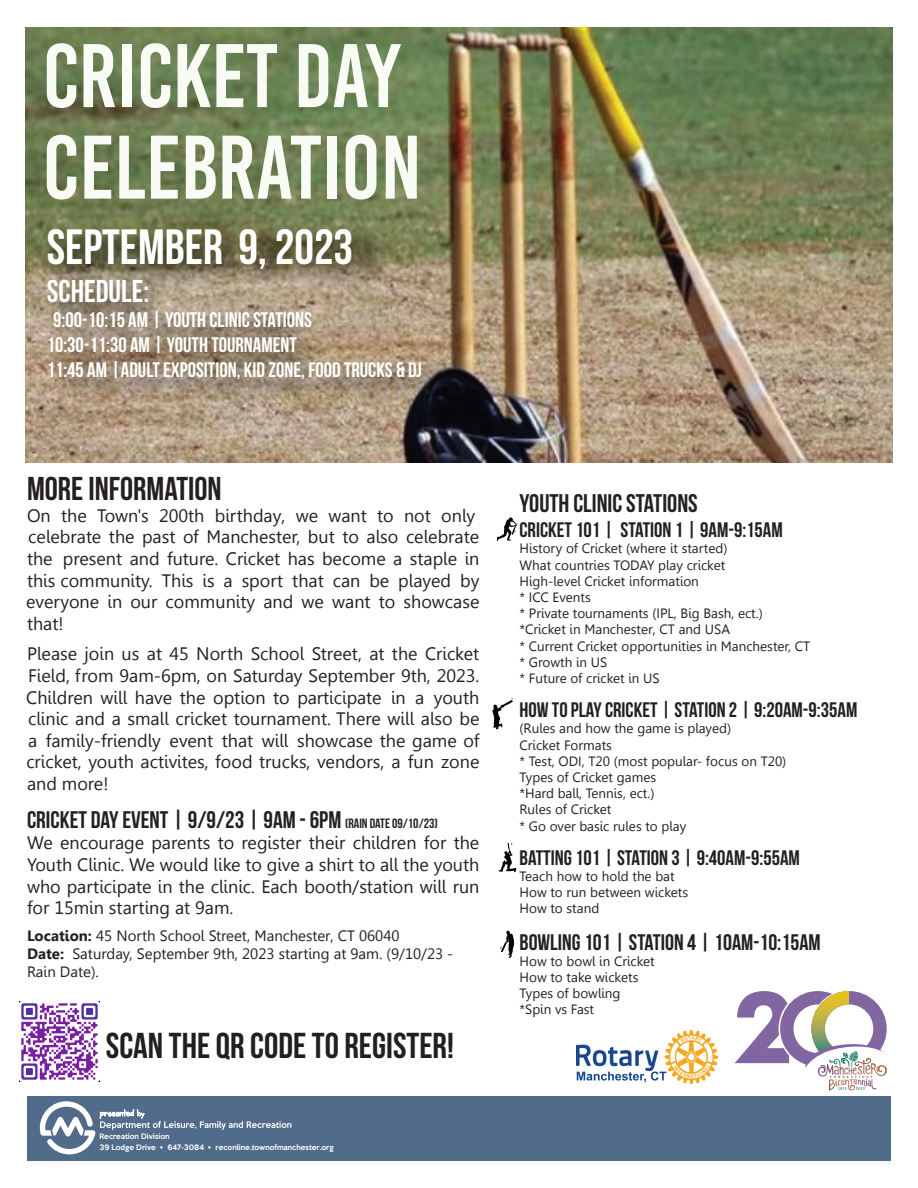
<style>
.page{position:relative;width:918px;height:1188px;background:#fff}
.page>*{position:absolute;margin:0;border:0;box-sizing:border-box;transform-origin:0 0}
.t1{font:90px/91.5px "Bebas Kai";color:#f9fcf5}
.t2{font:49.5px "Bebas Neue";color:#fff}
.t3{font:36px "Bebas Neue";color:#231f20}
.t4{font:33px "Bebas Neue";color:#242021}
.t5{font:31.5px "Bebas Neue";color:#fff}
.t6{font:25.5px "Bebas Neue";color:#242021}
.t7{font:24px "Bebas Neue";color:#242021}
.t8{font:22.5px "Bebas Neue";color:#242021}
.t9{font:21px "Bebas Neue";color:#fff}
.t10{font:21px "Bebas Neue";color:#242021}
.t11{font:18px "Gisha";color:#242021}
.t12{font:15px "Gisha";color:#242021}
.t13{font:13.5px "Gisha";color:#242021}
.t14{font:500 6.9px/10.6px "Keep Calm";color:#fff}
.s1{font-size:13.5px}
.s2{font-weight:700}
</style>
<div class="page">
<img style="left:26px;top:27px;width:866px;height:435px">
<div style="left:27px;top:1097px;width:864px;height:64px;background:#516c8a"></div>
<svg style="left:40px;top:1101px;width:251px;height:53px"></svg>
<img style="left:835px;top:1079px;width:32px;height:12px">
<svg style="left:838px;top:1087px;width:9px;height:3px"></svg>
<svg style="left:856px;top:1087px;width:9px;height:3px"></svg>
<svg style="left:735px;top:991px;width:152px;height:87px"></svg>
<svg style="left:497px;top:517px;width:20px;height:25px"></svg>
<svg style="left:498px;top:842px;width:18px;height:31px"></svg>
<svg style="left:500px;top:930px;width:14px;height:28px"></svg>
<svg style="left:492px;top:698px;width:21px;height:31px"></svg>
<img style="left:35px;top:209px;width:444px;height:253px">
<img style="left:577px;top:1030px;width:141px;height:53px">
<svg style="left:577px;top:1071px;width:89px;height:11px"></svg>
<img style="left:19px;top:1001px;width:81px;height:80px">
<h1 class="t1" style="left:43px;top:31px;width:381px">CRICKET DAY<br>CELEBRATION</h1>
<h2 class="t2" style="left:47px;top:220px;width:308px">SEPTEMBER 9, 2023</h2>
<h3 class="t5" style="left:47px;top:273px;width:104px">SCHEDULE:</h3>
<p class="t9" style="left:53px;top:308px;width:260px">9:00-10:15 AM | YOUTH CLINIC STATIONS</p>
<p class="t9" style="left:47px;top:333px;width:252px">10:30-11:30 AM | YOUTH TOURNAMENT</p>
<p class="t9" style="left:47px;top:358px;width:377px">11:45 AM |ADULT EXPOSITION, KID ZONE, FOOD TRUCKS &amp; DJ</p>
<h3 class="t4" style="left:27px;top:471px;width:196px">MORE INFORMATION</h3>
<p class="t11" style="left:27px;top:505px;width:450px">On the Town's 200th birthday, we want to not only</p>
<p class="t11" style="left:28px;top:527px;width:452px">celebrate the past of Manchester, but to also celebrate</p>
<p class="t11" style="left:27px;top:548px;width:454px">the present and future. Cricket has become a staple in</p>
<p class="t11" style="left:27px;top:570px;width:454px">this community. This is a sport that can be played by</p>
<p class="t11" style="left:26px;top:592px;width:455px">everyone in our community and we want to showcase</p>
<p class="t11" style="left:27px;top:613px;width:38px">that!</p>
<p class="t11" style="left:27px;top:644px;width:454px">Please join us at 45 North School Street, at the Cricket</p>
<p class="t11" style="left:28px;top:665px;width:453px">Field, from 9am-6pm, on Saturday September 9th, 2023.</p>
<p class="t11" style="left:26px;top:687px;width:455px">Children will have the option to participate in a youth</p>
<p class="t11" style="left:28px;top:709px;width:453px">clinic and a small cricket tournament. There will also be</p>
<p class="t11" style="left:28px;top:730px;width:453px">a family-friendly event that will showcase the game of</p>
<p class="t11" style="left:26px;top:752px;width:455px">cricket, youth activites, food trucks, vendors, a fun zone</p>
<p class="t11" style="left:27px;top:773px;width:83px">and more!</p>
<h3 class="t7" style="left:27px;top:806px;width:412px">CRICKET DAY EVENT | 9/9/23 | 9AM - 6PM <span class="s1">(RAIN DATE 09/10/23)</span></h3>
<p class="t11" style="left:27px;top:833px;width:454px">We encourage parents to register their children for the</p>
<p class="t11" style="left:27px;top:854px;width:454px">Youth Clinic. We would like to give a shirt to all the youth</p>
<p class="t11" style="left:27px;top:876px;width:454px">who participate in the clinic. Each booth/station will run</p>
<p class="t11" style="left:27px;top:898px;width:208px">for 15min starting at 9am.</p>
<p class="t12" style="left:27px;top:927px;width:374px"><span class="s2">Location:</span> 45 North School Street, Manchester, CT 06040</p>
<p class="t12" style="left:27px;top:945px;width:428px"><span class="s2">Date:</span> Saturday, September 9th, 2023 starting at 9am. (9/10/23 -</p>
<p class="t12" style="left:27px;top:963px;width:73px">Rain Date).</p>
<h3 class="t3" style="left:106px;top:1026px;width:350px">SCAN THE QR CODE TO REGISTER!</h3>
<p class="t14" style="left:99px;top:1130px;width:236px">Recreation Division<br>39 Lodge Drive • 647-3084 • reconline.townofmanchester.org</p>
<h3 class="t6" style="left:520px;top:489px;width:180px">YOUTH CLINIC STATIONS</h3>
<p class="t10" style="left:520px;top:519px;width:265px">CRICKET 101 | STATION 1 | 9AM-9:15AM</p>
<p class="t13" style="left:520px;top:541px;width:209px">History of Cricket (where it started)</p>
<p class="t13" style="left:520px;top:557px;width:207px">What countries TODAY play cricket</p>
<p class="t13" style="left:520px;top:573px;width:181px">High-level Cricket information</p>
<p class="t13" style="left:520px;top:590px;width:73px">* ICC Events</p>
<p class="t13" style="left:520px;top:606px;width:245px">* Private tournaments (IPL, Big Bash, ect.)</p>
<p class="t13" style="left:520px;top:622px;width:212px">*Cricket in Manchester, CT and USA</p>
<p class="t13" style="left:520px;top:638px;width:292px">* Current Cricket opportunities in Manchester, CT</p>
<p class="t13" style="left:520px;top:654px;width:89px">* Growth in US</p>
<p class="t13" style="left:520px;top:671px;width:142px">* Future of cricket in US</p>
<p class="t10" style="left:520px;top:699px;width:339px">HOW TO PLAY CRICKET | STATION 2 | 9:20AM-9:35AM</p>
<p class="t13" style="left:520px;top:721px;width:213px">(Rules and how the game is played)</p>
<p class="t13" style="left:520px;top:737px;width:94px">Cricket Formats</p>
<p class="t13" style="left:520px;top:753px;width:268px">* Test, ODI, T20 (most popular- focus on T20)</p>
<p class="t13" style="left:520px;top:770px;width:138px">Types of Cricket games</p>
<p class="t13" style="left:520px;top:786px;width:137px">*Hard ball, Tennis, ect.)</p>
<p class="t13" style="left:520px;top:802px;width:93px">Rules of Cricket</p>
<p class="t13" style="left:520px;top:818px;width:168px">* Go over basic rules to play</p>
<p class="t10" style="left:520px;top:846px;width:282px">BATTING 101 | STATION 3 | 9:40AM-9:55AM</p>
<p class="t13" style="left:520px;top:869px;width:157px">Teach how to hold the bat</p>
<p class="t13" style="left:520px;top:885px;width:170px">How to run between wickets</p>
<p class="t13" style="left:520px;top:901px;width:81px">How to stand</p>
<p class="t8" style="left:520px;top:929px;width:303px">BOWLING 101 | STATION 4 | 10AM-10:15AM</p>
<p class="t13" style="left:520px;top:953px;width:137px">How to bowl in Cricket</p>
<p class="t13" style="left:520px;top:969px;width:120px">How to take wickets</p>
<p class="t13" style="left:520px;top:986px;width:102px">Types of bowling</p>
<p class="t13" style="left:520px;top:1002px;width:76px">*Spin vs Fast</p>
</div>
